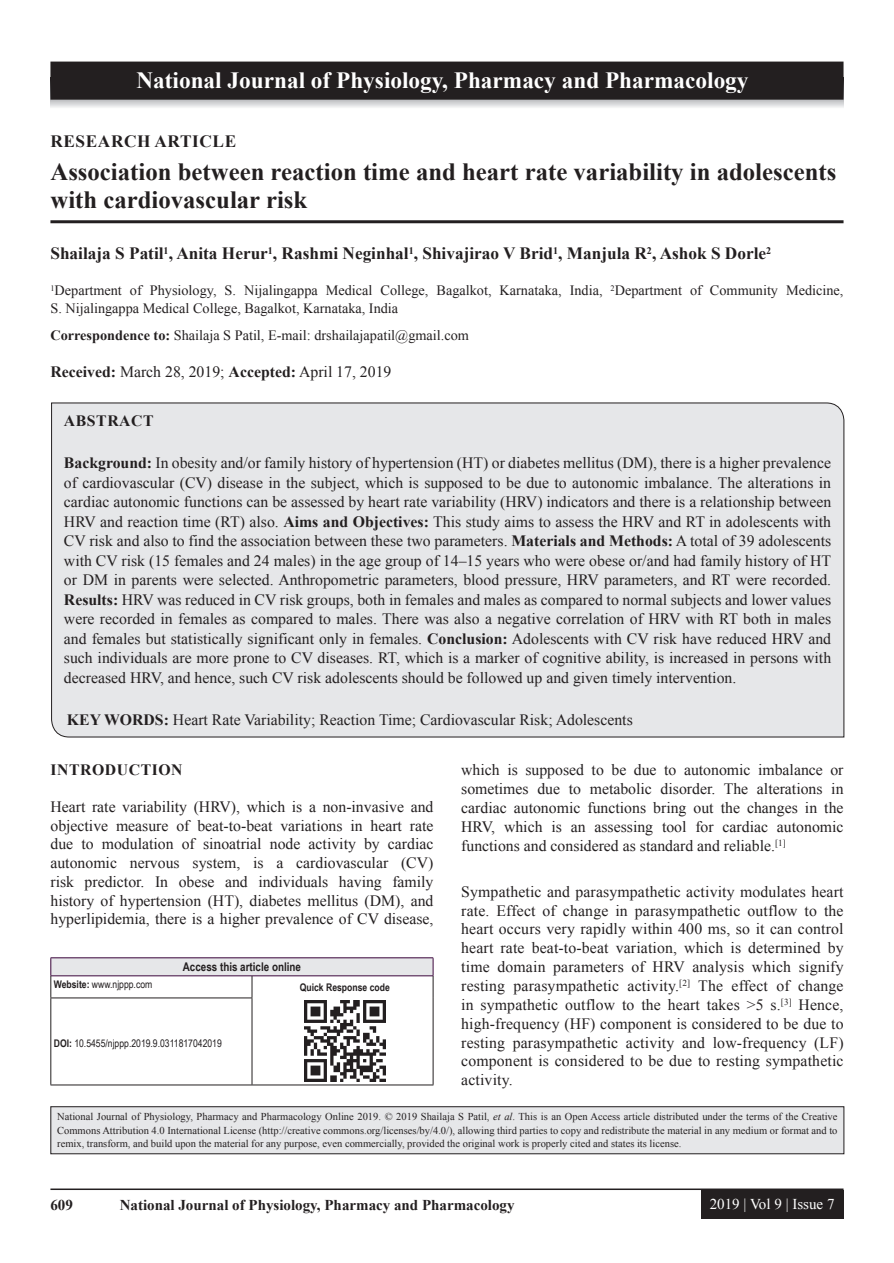
<style>
.page{position:relative;width:894px;height:1263px;background:#fff}
.page>*{position:absolute;margin:0;border:0;box-sizing:border-box;transform-origin:0 0}
.AT{font:700 24.75px/28.5px "Times New Roman";color:#231f20}
.JN_1{font:700 23.25px "Times New Roman";color:#fff}
.AU{font:700 17.25px "Times New Roman";color:#231f20}
.AH{font:700 17.25px "Times New Roman";letter-spacing:.035em;color:#231f20}
.ABS{font:15.75px/19.5px "Times New Roman";color:#231f20;text-align:justify}
.TX{font:15.75px/18.9px "Times New Roman";color:#231f20;text-align:justify}
.KWD{font:15.75px "Times New Roman";color:#231f20}
.ABSH{font:700 15.75px "Times New Roman";letter-spacing:.035em;color:#231f20}
.RF{font:700 15px "Times New Roman";color:#231f20}
.RF_VOL{font:15px "Times New Roman";color:#fff}
.AFF{font:14.25px/18px "Times New Roman";color:#231f20}
.ADD{font:14.25px "Times New Roman";color:#231f20}
.AAO{font:700 12px "Arial Narrow";color:#231f20}
.JN_TX{font:10.5px/13.5px "Times New Roman";color:#231f20;text-align:justify}
.Web{font:10.5px "Arial Narrow";color:#231f20}
.QR{font:700 10.5px "Arial Narrow";color:#231f20}
.s1{font-weight:700}
.s2{font-style:italic}
</style>
<div class="page">
<hr style="left:50px;top:1188px;width:793px;height:2px;background:#231f20">
<div style="left:700px;top:1190px;width:143px;height:28px;background:#231f20"></div>
<hr style="left:50px;top:220px;width:793px;height:3px;background:#231f20">
<div style="left:51px;top:402px;width:793px;height:335px;background:#e6e7e9"></div>
<div style="left:51px;top:957px;width:382px;height:18px;background:#e6e7e9"></div>
<hr style="left:51px;top:975px;width:201px;height:1px;background:#3e083e">
<hr style="left:252px;top:975px;width:181px;height:1px;background:#3e083e">
<svg style="left:50px;top:958px;width:2px;height:39px"></svg>
<svg style="left:251px;top:976px;width:1px;height:21px"></svg>
<hr style="left:50px;top:997px;width:202px;height:1px;background:#231f20">
<hr style="left:50px;top:998px;width:1px;height:86px;background:#231f20">
<hr style="left:251px;top:998px;width:1px;height:86px;background:#231f20">
<hr style="left:50px;top:1084px;width:202px;height:1px;background:#231f20">
<svg style="left:432px;top:958px;width:1px;height:40px"></svg>
<hr style="left:432px;top:998px;width:1px;height:86px;background:#231f20">
<hr style="left:252px;top:1084px;width:181px;height:1px;background:#231f20">
<hr style="left:51px;top:957px;width:201px;height:1px;background:#3e083e">
<hr style="left:252px;top:957px;width:181px;height:1px;background:#3e083e">
<img style="left:304px;top:1000px;width:81px;height:81px">
<div style="left:51px;top:1106px;width:792px;height:47px;background:#e6e7e9"></div>
<div style="left:50px;top:1106px;width:794px;height:48px;border:1px solid #231f20"></div>
<svg style="left:51px;top:100px;width:792px;height:8px;background:#d9dadc"></svg>
<div style="left:51px;top:62px;width:791px;height:37px;background:#231f20"></div>
<div style="left:50px;top:62px;width:793px;height:38px;border:2px solid #231f20"></div>
<p class="JN_1" style="left:136px;top:64px;width:613px">National Journal of Physiology, Pharmacy and Pharmacology</p>
<p class="AH" style="left:50px;top:128px;width:187px">RESEARCH ARTICLE</p>
<p class="AT" style="left:50px;top:156px;width:787px">Association between reaction time and heart rate variability in adolescents with cardiovascular risk</p>
<p class="AU" style="left:50px;top:241px;width:722px">Shailaja S Patil<sup>1</sup>, Anita Herur<sup>1</sup>, Rashmi Neginhal<sup>1</sup>, Shivajirao V Brid<sup>1</sup>, Manjula R<sup>2</sup>, Ashok S Dorle<sup>2</sup></p>
<p class="AFF" style="left:50px;top:281px;width:794px"><sup>1</sup>Department of Physiology, S. Nijalingappa Medical College, Bagalkot, Karnataka, India, <sup>2</sup>Department of Community Medicine,<br>S. Nijalingappa Medical College, Bagalkot, Karnataka, India</p>
<p class="ADD" style="left:50px;top:325px;width:420px"><span class="s1">Correspondence to:</span> Shailaja S Patil, E-mail: drshailajapatil@gmail.com</p>
<p class="TX" style="left:50px;top:362px;width:342px"><span class="s1">Received:</span> March 28, 2019; <span class="s1">Accepted:</span> April 17, 2019</p>
<p class="ABSH" style="left:64px;top:409px;width:91px">ABSTRACT</p>
<p class="ABS" style="left:64px;top:452px;width:768px"><span class="s1">Background:</span> In obesity and/or family history of hypertension (HT) or diabetes mellitus (DM), there is a higher prevalence of cardiovascular (CV) disease in the subject, which is supposed to be due to autonomic imbalance. The alterations in cardiac autonomic functions can be assessed by heart rate variability (HRV) indicators and there is a relationship between HRV and reaction time (RT) also. <span class="s1">Aims and Objectives:</span> This study aims to assess the HRV and RT in adolescents with CV risk and also to find the association between these two parameters. <span class="s1">Materials and Methods:</span> A total of 39 adolescents with CV risk (15 females and 24 males) in the age group of 14–15 years who were obese or/and had family history of HT or DM in parents were selected. Anthropometric parameters, blood pressure, HRV parameters, and RT were recorded.<br><span class="s1">Results:</span> HRV was reduced in CV risk groups, both in females and males as compared to normal subjects and lower values were recorded in females as compared to males. There was also a negative correlation of HRV with RT both in males and females but statistically significant only in females. <span class="s1">Conclusion:</span> Adolescents with CV risk have reduced HRV and such individuals are more prone to CV diseases. RT, which is a marker of cognitive ability, is increased in persons with decreased HRV, and hence, such CV risk adolescents should be followed up and given timely intervention.</p>
<p class="KWD" style="left:67px;top:708px;width:567px"><span class="s1">KEY WORDS:</span> Heart Rate Variability; Reaction Time; Cardiovascular Risk; Adolescents</p>
<h1 class="ABSH" style="left:50px;top:758px;width:134px">INTRODUCTION</h1>
<p class="TX" style="left:50px;top:796px;width:384px">Heart rate variability (HRV), which is a non-invasive and objective measure of beat-to-beat variations in heart rate due to modulation of sinoatrial node activity by cardiac autonomic nervous system, is a cardiovascular (CV) risk predictor. In obese and individuals having family history of hypertension (HT), diabetes mellitus (DM), and hyperlipidemia, there is a higher prevalence of CV disease,</p>
<p class="AAO" style="left:183px;top:958px;width:120px">Access this article online</p>
<p class="Web" style="left:54px;top:976px;width:100px"><span class="s1">Website:</span> www.njppp.com</p>
<p class="QR" style="left:300px;top:979px;width:91px">Quick Response code</p>
<p class="TX" style="left:461px;top:760px;width:383px">which is supposed to be due to autonomic imbalance or sometimes due to metabolic disorder. The alterations in cardiac autonomic functions bring out the changes in the HRV, which is an assessing tool for cardiac autonomic functions and considered as standard and reliable.<sup>[1]</sup></p>
<p class="TX" style="left:461px;top:881px;width:384px">Sympathetic and parasympathetic activity modulates heart rate. Effect of change in parasympathetic outflow to the heart occurs very rapidly within 400 ms, so it can control heart rate beat-to-beat variation, which is determined by time domain parameters of HRV analysis which signify resting parasympathetic activity.<sup>[2]</sup> The effect of change in sympathetic outflow to the heart takes &gt;5 s.<sup>[3]</sup> Hence, high-frequency (HF) component is considered to be due to resting parasympathetic activity and low-frequency (LF) component is considered to be due to resting sympathetic activity.</p>
<p class="Web" style="left:54px;top:1035px;width:169px"><span class="s1">DOI:</span> 10.5455/njppp.2019.9.0311817042019</p>
<p class="JN_TX" style="left:57px;top:1109px;width:781px">National Journal of Physiology, Pharmacy and Pharmacology Online 2019. © 2019 Shailaja S Patil, <span class="s2">et al</span>. This is an Open Access article distributed under the terms of the Creative Commons Attribution 4.0 International License (http://creative commons.org/licenses/by/4.0/), allowing third parties to copy and redistribute the material in any medium or format and to remix, transform, and build upon the material for any purpose, even commercially, provided the original work is properly cited and states its license.</p>
<p class="RF" style="left:50px;top:1194px;width:24px">609</p>
<p class="RF" style="left:120px;top:1194px;width:396px">National Journal of Physiology, Pharmacy and Pharmacology</p>
<p class="RF_VOL" style="left:709px;top:1193px;width:126px">2019 | Vol 9 | Issue 7</p>
</div>
